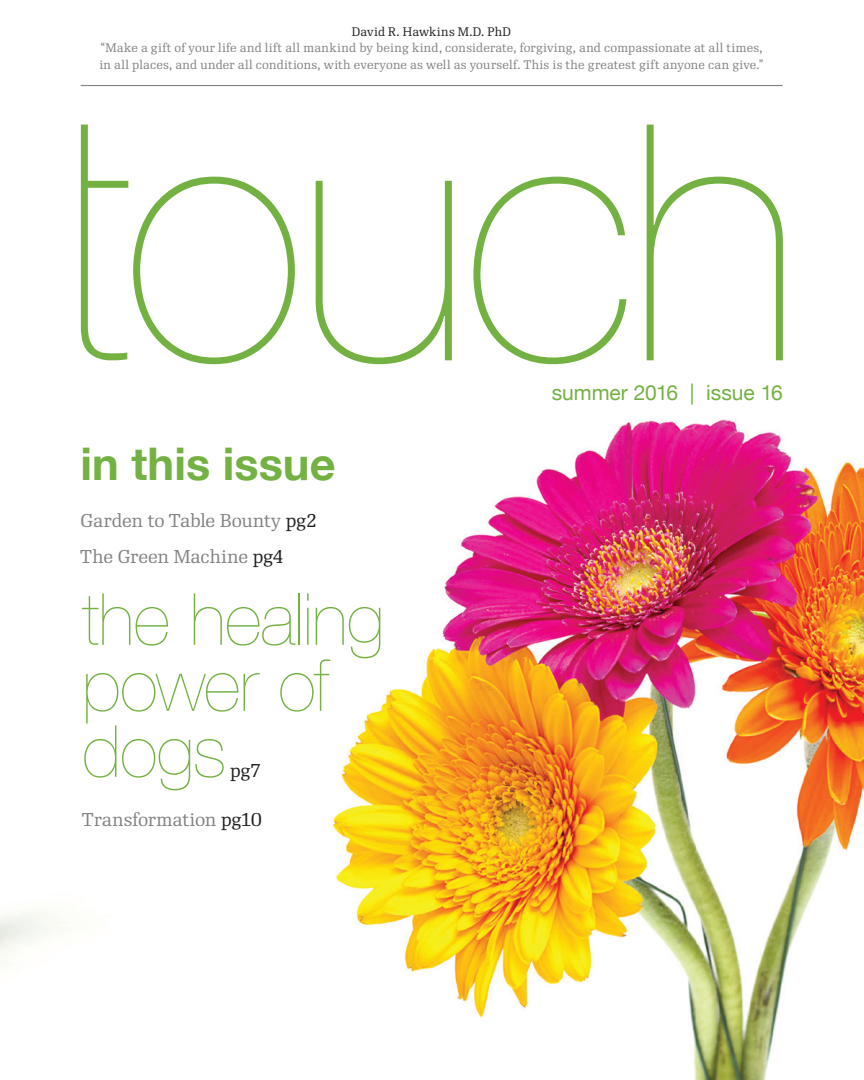
<style>
.page{position:relative;width:864px;height:1080px;background:#fff}
.page>*{position:absolute;margin:0;border:0;box-sizing:border-box;transform-origin:0 0}
.t1{font:200 72px/66px "Helvetica Neue";letter-spacing:-.01em;color:#73b142}
.t2{font:700 45px "Helvetica Neue";color:#73b142}
.t3{font:21px "Helvetica Neue";letter-spacing:-.005em;color:#73b142}
.t4{font:18px/36px "Re Public";letter-spacing:-.005em;color:#808284}
.t5{font:18px "Re Public";color:#211e1e}
.t6{font:12px/16.5px "Re Public";letter-spacing:.015em;color:#808284;text-align:center}
.s1{color:#211e1e}
</style>
<div class="page">
<img style="left:331px;top:419px;width:533px;height:661px">
<hr style="left:81px;top:85px;width:702px;height:1px;background:#808284">
<svg style="left:81px;top:125px;width:214px;height:239px"></svg>
<svg style="left:316px;top:181px;width:136px;height:183px"></svg>
<svg style="left:473px;top:177px;width:153px;height:187px"></svg>
<svg style="left:647px;top:125px;width:136px;height:235px"></svg>
<p class="t6" style="left:99px;top:23px;width:666px"><span class="s1">David R. Hawkins M.D. PhD<br></span>“Make a gift of your life and lift all mankind by being kind, considerate, forgiving, and compassionate at all times, in all places, and under all conditions, with everyone as well as yourself. This is the greatest gift anyone can give.”</p>
<p class="t2" style="left:81px;top:429px;width:256px">in this issue</p>
<p class="t4" style="left:81px;top:503px;width:237px">Garden to Table Bounty <span class="s1">pg2<br></span>The Green Machine <span class="s1">pg4</span></p>
<p class="t1" style="left:82px;top:584px;width:303px">the healing power of dogs</p>
<p class="t5" style="left:230px;top:760px;width:32px">pg7</p>
<p class="t4" style="left:82px;top:802px;width:181px">Transformation <span class="s1">pg10</span></p>
<p class="t3" style="left:552px;top:378px;width:233px">summer 2016 | issue 16</p>
</div>
